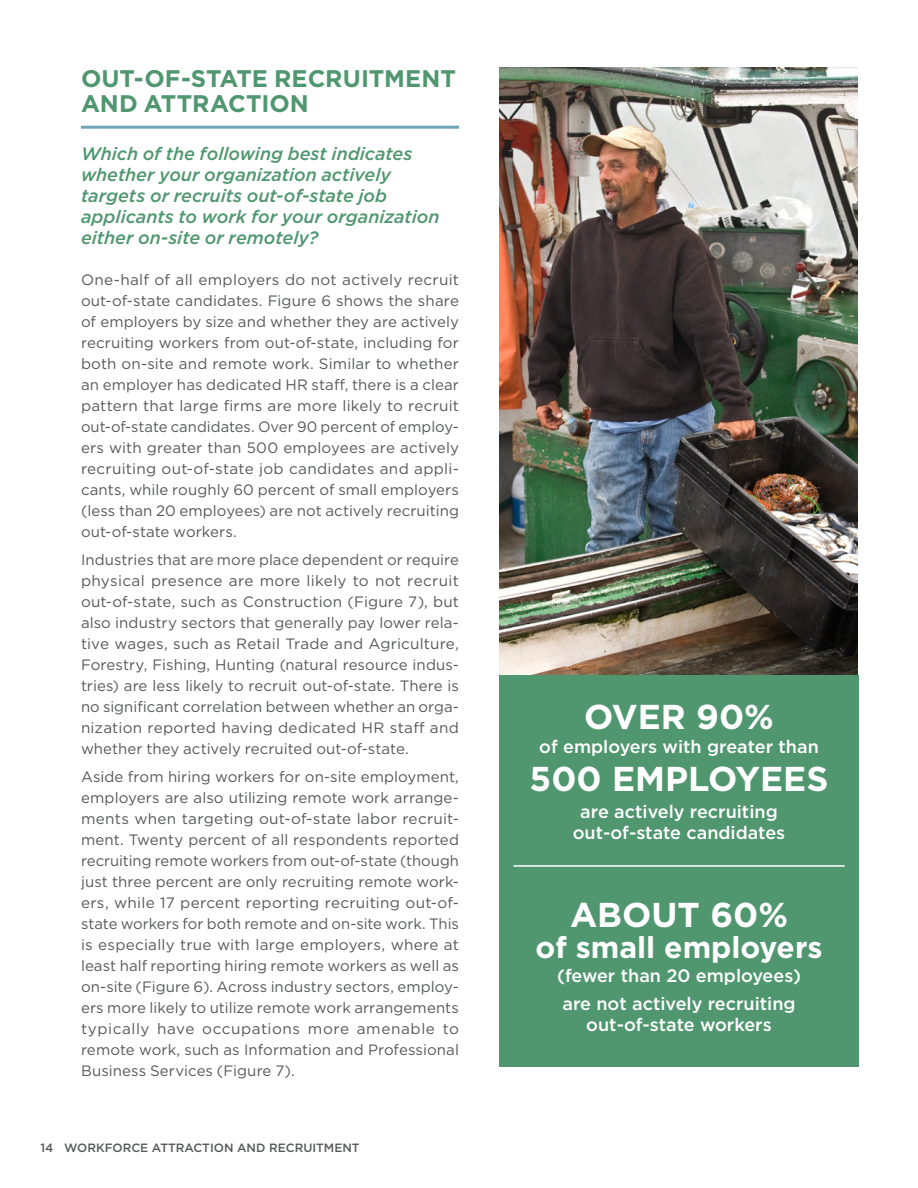
<style>
.page{position:relative;width:918px;height:1188px;background:#fff}
.page>*{position:absolute;margin:0;border:0;box-sizing:border-box;transform-origin:0 0}
.t1{font:700 34.5px "Gotham";color:#fff}
.t2{font:700 30px "Gotham";color:#fff}
.t3{font:700 24px/25.5px "Gotham";color:#509770}
.t4{font:italic 500 18px/21px "Gotham";color:#509770}
.t5{font:500 18px/21px "Gotham";color:#fff;text-align:center}
.t6{font:15px/21px "Gotham";letter-spacing:.005em;color:#58595b;text-align:justify}
.t7{font:500 12px "Gotham";color:#58595b}
</style>
<div class="page">
<hr style="left:81px;top:126px;width:378px;height:3px;background:#6fa5ba">
<div style="left:500px;top:675px;width:359px;height:391px;background:#509770"></div>
<hr style="left:514px;top:865px;width:331px;height:2px;background:#fff">
<img style="left:500px;top:68px;width:358px;height:607px">
<h3 class="t3" style="left:81px;top:65px;width:376px">OUT-OF-STATE RECRUITMENT<br>AND ATTRACTION</h3>
<p class="t4" style="left:81px;top:143px;width:360px">Which of the following best indicates whether your organization actively targets or recruits out-of-state job applicants to work for your organization either on-site or remotely?</p>
<p class="t6" style="left:81px;top:269px;width:380px">One-half of all employers do not actively recruit out-of-state candidates. Figure 6 shows the share of employers by size and whether they are actively recruiting workers from out-of-state, including for both on-site and remote work. Similar to whether an employer has dedicated HR staff, there is a clear pattern that large firms are more likely to recruit out-of-state candidates. Over 90 percent of employ&shy;ers with greater than 500 employees are actively recruiting out-of-state job candidates and appli&shy;cants, while roughly 60 percent of small employers (less than 20 employees) are not actively recruiting out-of-state workers.</p>
<p class="t6" style="left:81px;top:549px;width:380px">Industries that are more place dependent or require physical presence are more likely to not recruit out-of-state, such as Construction (Figure 7), but also industry sectors that generally pay lower rela&shy;tive wages, such as Retail Trade and Agriculture, Forestry, Fishing, Hunting (natural resource indus&shy;tries) are less likely to recruit out-of-state. There is no significant correlation between whether an orga&shy;nization reported having dedicated HR staff and whether they actively recruited out-of-state.</p>
<p class="t6" style="left:81px;top:766px;width:380px">Aside from hiring workers for on-site employment, employers are also utilizing remote work arrange&shy;ments when targeting out-of-state labor recruit&shy;ment. Twenty percent of all respondents reported recruiting remote workers from out-of-state (though just three percent are only recruiting remote work&shy;ers, while 17 percent reporting recruiting out-of&shy;state workers for both remote and on-site work. This is especially true with large employers, where at least half reporting hiring remote workers as well as on-site (Figure 6). Across industry sectors, employ&shy;ers more likely to utilize remote work arrangements typically have occupations more amenable to remote work, such as Information and Professional Business Services (Figure 7).</p>
<p class="t7" style="left:40px;top:1140px;width:321px">14 WORKFORCE ATTRACTION AND RECRUITMENT</p>
<h1 class="t1" style="left:584px;top:694px;width:191px">OVER 90%</h1>
<p class="t5" style="left:539px;top:736px;width:281px">of employers with greater than</p>
<h1 class="t1" style="left:530px;top:756px;width:300px">500 EMPLOYEES</h1>
<p class="t5" style="left:573px;top:801px;width:214px">are actively recruiting out-of-state candidates</p>
<h1 class="t1" style="left:570px;top:892px;width:219px">ABOUT 60%</h1>
<h2 class="t2" style="left:535px;top:928px;width:289px">of small employers</h2>
<p class="t5" style="left:557px;top:962px;width:245px;line-height:27.8px;text-align:left">(fewer than 20 employees) are not actively recruiting</p>
<p class="t5" style="left:586px;top:1014px;width:187px">out-of-state workers</p>
</div>
